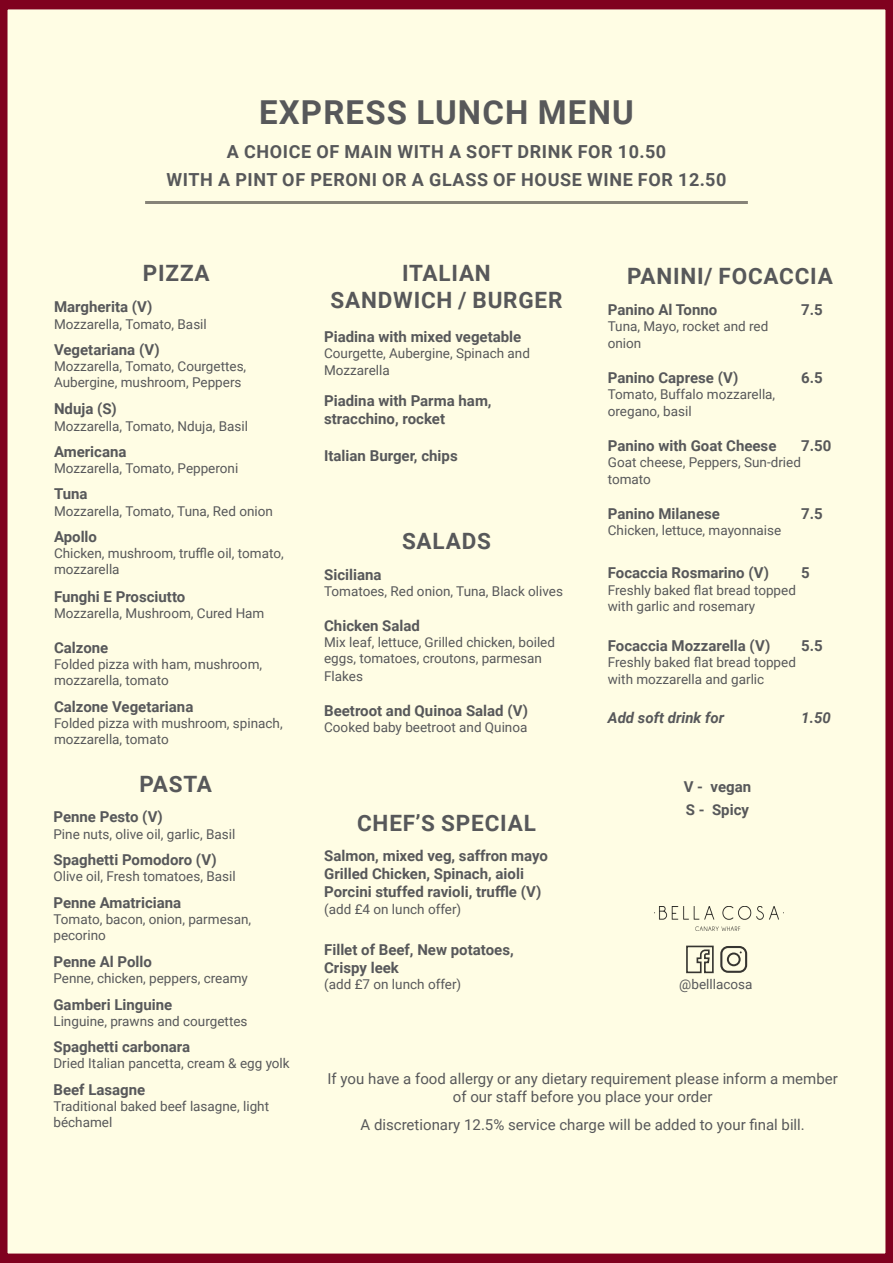
<style>
.page{position:relative;width:893px;height:1263px;background:#fffde4}
.page>*{position:absolute;margin:0;border:0;box-sizing:border-box;transform-origin:0 0}
.t1{font:700 33px "Roboto";letter-spacing:.035em;color:#57585a}
.t2{font:700 22.5px "Roboto";letter-spacing:.035em;color:#57585a}
.t3{font:700 18px "Roboto";letter-spacing:.035em;color:#57585a}
.t4{font:700 15px "Roboto";color:#57585a}
.t5{font:15px/18px "Roboto";color:#57585a;text-align:center}
.t6{font:italic 700 15px "Roboto";color:#57585a}
.t7{font:13.5px/16.2px "Roboto";color:#57585a}
</style>
<div class="page">
<svg style="left:685px;top:945px;width:29px;height:29px"></svg>
<svg style="left:720px;top:946px;width:27px;height:27px"></svg>
<hr style="left:145px;top:201px;width:603px;height:3px;background:#231f20">
<img style="left:654px;top:907px;width:129px;height:23px">
<p class="t1" style="left:259px;top:89px;width:376px">EXPRESS LUNCH MENU</p>
<p class="t3" style="left:227px;top:139px;width:441px">A CHOICE OF MAIN WITH A SOFT DRINK FOR 10.50</p>
<p class="t3" style="left:166px;top:167px;width:562px">WITH A PINT OF PERONI OR A GLASS OF HOUSE WINE FOR 12.50</p>
<p class="t2" style="left:143px;top:258px;width:68px">PIZZA</p>
<p class="t4" style="left:54px;top:296px;width:100px">Margherita (V)</p>
<p class="t7" style="left:54px;top:315px;width:154px">Mozzarella, Tomato, Basil</p>
<p class="t4" style="left:54px;top:339px;width:107px">Vegetariana (V)</p>
<p class="t7" style="left:54px;top:358px;width:194px">Mozzarella, Tomato, Courgettes,</p>
<p class="t7" style="left:54px;top:374px;width:189px">Aubergine, mushroom, Peppers</p>
<p class="t4" style="left:54px;top:399px;width:64px">Nduja (S)</p>
<p class="t7" style="left:54px;top:417px;width:196px">Mozzarella, Tomato, Nduja, Basil</p>
<p class="t4" style="left:54px;top:441px;width:74px">Americana</p>
<p class="t7" style="left:54px;top:460px;width:186px">Mozzarella, Tomato, Pepperoni</p>
<p class="t4" style="left:54px;top:484px;width:35px">Tuna</p>
<p class="t7" style="left:54px;top:502px;width:220px">Mozzarella, Tomato, Tuna, Red onion</p>
<p class="t4" style="left:54px;top:526px;width:45px">Apollo</p>
<p class="t7" style="left:54px;top:545px;width:231px">Chicken, mushroom, truffle oil, tomato, mozzarella</p>
<p class="t4" style="left:54px;top:586px;width:133px">Funghi E Prosciutto</p>
<p class="t7" style="left:54px;top:604px;width:212px">Mozzarella, Mushroom, Cured Ham</p>
<p class="t4" style="left:54px;top:637px;width:56px">Calzone</p>
<p class="t7" style="left:54px;top:655px;width:210px">Folded pizza with ham, mushroom,</p>
<p class="t7" style="left:54px;top:671px;width:116px">mozzarella, tomato</p>
<p class="t4" style="left:54px;top:696px;width:141px">Calzone Vegetariana</p>
<p class="t7" style="left:54px;top:715px;width:230px">Folded pizza with mushroom, spinach, mozzarella, tomato</p>
<p class="t2" style="left:140px;top:768px;width:74px">PASTA</p>
<p class="t4" style="left:53px;top:807px;width:111px">Penne Pesto (V)</p>
<p class="t7" style="left:53px;top:825px;width:183px">Pine nuts, olive oil, garlic, Basil</p>
<p class="t4" style="left:53px;top:849px;width:165px">Spaghetti Pomodoro (V)</p>
<p class="t7" style="left:53px;top:868px;width:184px">Olive oil, Fresh tomatoes, Basil</p>
<p class="t4" style="left:53px;top:892px;width:129px">Penne Amatriciana</p>
<p class="t7" style="left:53px;top:910px;width:199px">Tomato, bacon, onion, parmesan,</p>
<p class="t7" style="left:53px;top:926px;width:54px">pecorino</p>
<p class="t4" style="left:53px;top:951px;width:100px">Penne Al Pollo</p>
<p class="t7" style="left:53px;top:970px;width:196px">Penne, chicken, peppers, creamy</p>
<p class="t4" style="left:53px;top:994px;width:120px">Gamberi Linguine</p>
<p class="t7" style="left:53px;top:1012px;width:196px">Linguine, prawns and courgettes</p>
<p class="t4" style="left:53px;top:1036px;width:138px">Spaghetti carbonara</p>
<p class="t7" style="left:53px;top:1055px;width:238px">Dried Italian pancetta, cream &amp; egg yolk</p>
<p class="t4" style="left:53px;top:1079px;width:93px">Beef Lasagne</p>
<p class="t7" style="left:53px;top:1097px;width:217px">Traditional baked beef lasagne, light béchamel</p>
<p class="t2" style="left:402px;top:258px;width:90px">ITALIAN</p>
<p class="t2" style="left:331px;top:285px;width:233px">SANDWICH / BURGER</p>
<p class="t4" style="left:324px;top:326px;width:199px">Piadina with mixed vegetable</p>
<p class="t7" style="left:324px;top:345px;width:207px">Courgette, Aubergine, Spinach and<br>Mozzarella</p>
<p class="t4" style="left:324px;top:390px;width:169px">Piadina with Parma ham,</p>
<p class="t4" style="left:324px;top:408px;width:122px">stracchino, rocket</p>
<p class="t4" style="left:324px;top:445px;width:135px">Italian Burger, chips</p>
<p class="t2" style="left:402px;top:525px;width:90px">SALADS</p>
<p class="t4" style="left:324px;top:564px;width:59px">Siciliana</p>
<p class="t7" style="left:324px;top:582px;width:240px">Tomatoes, Red onion, Tuna, Black olives</p>
<p class="t4" style="left:324px;top:615px;width:97px">Chicken Salad</p>
<p class="t7" style="left:324px;top:633px;width:232px">Mix leaf, lettuce, Grilled chicken, boiled eggs, tomatoes, croutons, parmesan</p>
<p class="t7" style="left:324px;top:668px;width:40px">Flakes</p>
<p class="t4" style="left:324px;top:700px;width:205px">Beetroot and Quinoa Salad (V)</p>
<p class="t7" style="left:324px;top:718px;width:205px">Cooked baby beetroot and Quinoa</p>
<p class="t2" style="left:357px;top:807px;width:180px">CHEF’S SPECIAL</p>
<p class="t4" style="left:324px;top:846px;width:225px">Salmon, mixed veg, saffron mayo</p>
<p class="t4" style="left:324px;top:864px;width:201px">Grilled Chicken, Spinach, aioli</p>
<p class="t4" style="left:324px;top:882px;width:219px">Porcini stuffed ravioli, truffle (V)</p>
<p class="t7" style="left:324px;top:900px;width:139px">(add £4 on lunch offer)</p>
<p class="t4" style="left:324px;top:939px;width:191px">Fillet of Beef, New potatoes,</p>
<p class="t4" style="left:324px;top:957px;width:76px">Crispy leek</p>
<p class="t7" style="left:324px;top:976px;width:139px">(add £7 on lunch offer)</p>
<p class="t2" style="left:627px;top:260px;width:207px">PANINI/ FOCACCIA</p>
<p class="t4" style="left:608px;top:299px;width:111px">Panino Al Tonno</p>
<p class="t7" style="left:608px;top:318px;width:162px">Tuna, Mayo, rocket and red onion</p>
<p class="t4" style="left:801px;top:299px;width:23px">7.5</p>
<p class="t4" style="left:608px;top:367px;width:132px">Panino Caprese (V)</p>
<p class="t7" style="left:608px;top:386px;width:169px">Tomato, Buffalo mozzarella, oregano, basil</p>
<p class="t4" style="left:801px;top:367px;width:23px">6.5</p>
<p class="t4" style="left:608px;top:435px;width:170px">Panino with Goat Cheese</p>
<p class="t7" style="left:608px;top:454px;width:195px">Goat cheese, Peppers, Sun-dried tomato</p>
<p class="t4" style="left:801px;top:435px;width:32px">7.50</p>
<p class="t4" style="left:608px;top:503px;width:114px">Panino Milanese</p>
<p class="t7" style="left:608px;top:522px;width:175px">Chicken, lettuce, mayonnaise</p>
<p class="t4" style="left:801px;top:503px;width:23px">7.5</p>
<p class="t4" style="left:608px;top:562px;width:163px">Focaccia Rosmarino (V)</p>
<p class="t7" style="left:608px;top:581px;width:190px">Freshly baked flat bread topped with garlic and rosemary</p>
<p class="t4" style="left:801px;top:562px;width:10px">5</p>
<p class="t4" style="left:608px;top:635px;width:164px">Focaccia Mozzarella (V)</p>
<p class="t7" style="left:608px;top:654px;width:190px">Freshly baked flat bread topped with mozzarella and garlic</p>
<p class="t4" style="left:801px;top:635px;width:23px">5.5</p>
<p class="t6" style="left:608px;top:707px;width:118px">Add soft drink for</p>
<p class="t6" style="left:801px;top:707px;width:31px">1.50</p>
<p class="t4" style="left:684px;top:776px;width:69px">V - vegan</p>
<p class="t4" style="left:686px;top:799px;width:65px">S - Spicy</p>
<p class="t7" style="left:679px;top:975px;width:75px">@belllacosa</p>
<p class="t5" style="left:328px;top:1069px;width:512px">If you have a food allergy or any dietary requirement please inform a member of our staff before you place your order</p>
<p class="t5" style="left:360px;top:1115px;width:446px">A discretionary 12.5% service charge will be added to your final bill.</p>
</div>
